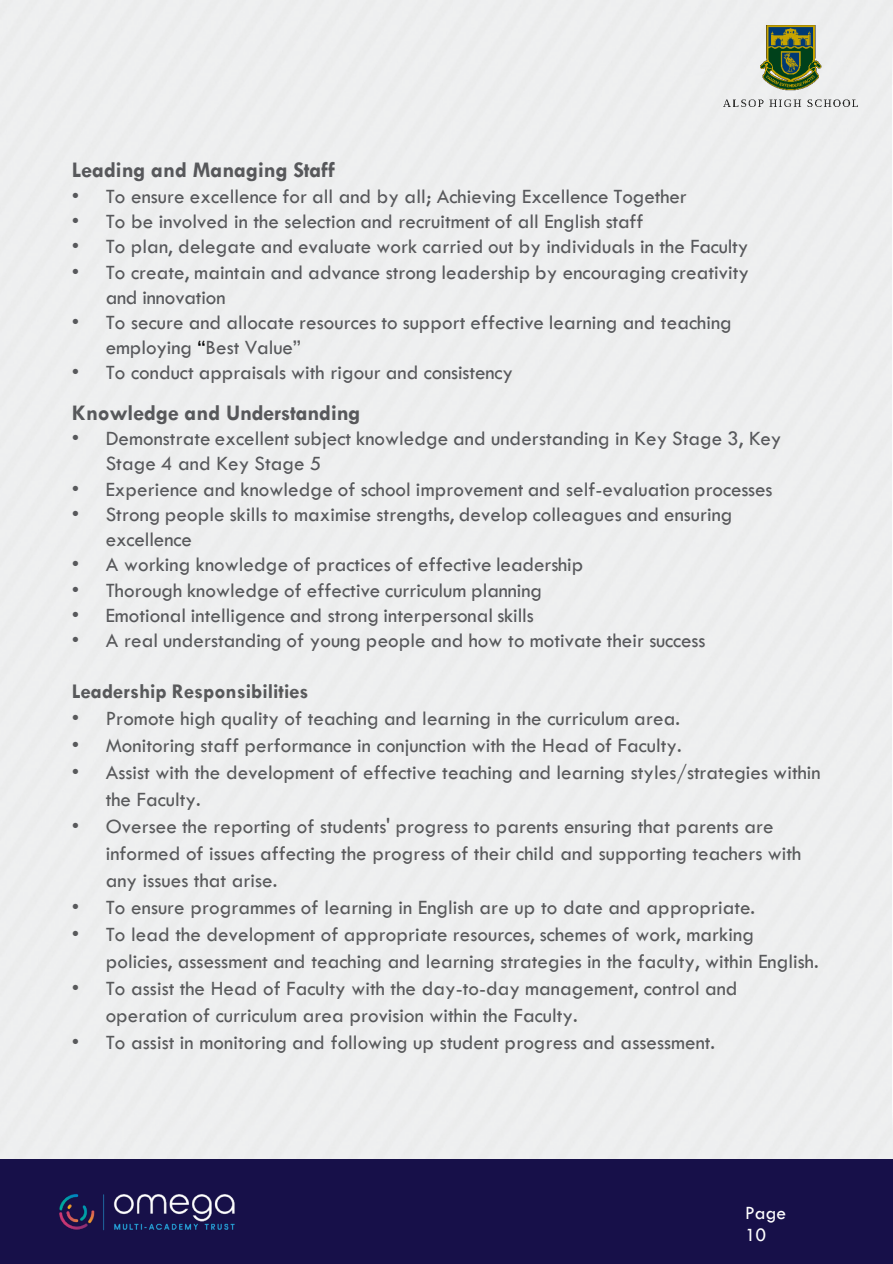
<style>
.page{position:relative;width:893px;height:1264px;background:#fff}
.page>*{position:absolute;margin:0;border:0;box-sizing:border-box;transform-origin:0 0}
.t1{font:700 22.5px "Tw Cen";letter-spacing:-.005em;color:#57585b}
.t2{font:21px/25.2px "Tw Cen";color:#57585b}
.t3{font:21px/27px "Tw Cen";color:#58595b}
.t4{font:700 21px "Tw Cen";color:#58595b}
.t5{font:19.5px/22.5px "Tw Cen";color:#fff}
.s1{font-family:"Arial"}
.s2{color:#000}
</style>
<div class="page">
<div style="left:0;top:0;width:892px;height:1158px;background:#eeeff0"></div>
<div style="left:0;top:1158px;width:892px;height:105px;background:#171049"></div>
<img style="left:59px;top:1194px;width:176px;height:37px">
<img style="left:723px;top:25px;width:134px;height:82px">
<p class="t1" style="left:72px;top:157px;width:265px">Leading and Managing Staff</p>
<p class="t2" style="left:72px;top:183px;width:616px"><span class="s1">•</span> To ensure excellence for all and by all; Achieving Excellence Together</p>
<p class="t2" style="left:72px;top:209px;width:573px"><span class="s1">•</span> To be involved in the selection and recruitment of all English staff</p>
<p class="t2" style="left:72px;top:234px;width:678px"><span class="s1">•</span> To plan, delegate and evaluate work carried out by individuals in the Faculty</p>
<p class="t2" style="left:106px;top:259px;width:645px;text-indent:-34px"><span class="s1">•</span> To create, maintain and advance strong leadership by encouraging creativity and innovation</p>
<p class="t2" style="left:106px;top:309px;width:627px;text-indent:-34px"><span class="s1">•</span> To secure and allocate resources to support effective learning and teaching employing <span class="s2">“</span>Best Value”</p>
<p class="t2" style="left:72px;top:360px;width:442px"><span class="s1">•</span> To conduct appraisals with rigour and consistency</p>
<p class="t1" style="left:72px;top:399px;width:290px">Knowledge and Understanding</p>
<p class="t2" style="left:106px;top:426px;width:677px;text-indent:-34px"><span class="s1">•</span> Demonstrate excellent subject knowledge and understanding in Key Stage 3, Key<br>Stage 4 and Key Stage 5</p>
<p class="t2" style="left:72px;top:476px;width:702px"><span class="s1">•</span> Experience and knowledge of school improvement and self-evaluation processes</p>
<p class="t2" style="left:106px;top:501px;width:628px;text-indent:-34px"><span class="s1">•</span> Strong people skills to maximise strengths, develop colleagues and ensuring excellence</p>
<p class="t2" style="left:72px;top:552px;width:513px"><span class="s1">•</span> A working knowledge of practices of effective leadership</p>
<p class="t2" style="left:72px;top:577px;width:471px"><span class="s1">•</span> Thorough knowledge of effective curriculum planning</p>
<p class="t2" style="left:72px;top:602px;width:463px"><span class="s1">•</span> Emotional intelligence and strong interpersonal skills</p>
<p class="t2" style="left:72px;top:627px;width:635px"><span class="s1">•</span> A real understanding of young people and how to motivate their success</p>
<p class="t4" style="left:72px;top:678px;width:238px">Leadership Responsibilities</p>
<p class="t3" style="left:72px;top:704px;width:609px"><span class="s1">•</span> Promote high quality of teaching and learning in the curriculum area.</p>
<p class="t3" style="left:72px;top:731px;width:611px"><span class="s1">•</span> Monitoring staff performance in conjunction with the Head of Faculty.</p>
<p class="t3" style="left:106px;top:758px;width:716px;text-indent:-34px"><span class="s1">•</span> Assist with the development of effective teaching and learning styles/strategies within the Faculty.</p>
<p class="t3" style="left:106px;top:812px;width:697px;text-indent:-34px"><span class="s1">•</span> Oversee the reporting of students' progress to parents ensuring that parents are informed of issues affecting the progress of their child and supporting teachers with any issues that arise.</p>
<p class="t3" style="left:72px;top:893px;width:684px"><span class="s1">•</span> To ensure programmes of learning in English are up to date and appropriate.</p>
<p class="t3" style="left:106px;top:920px;width:714px;text-indent:-34px"><span class="s1">•</span> To lead the development of appropriate resources, schemes of work, marking policies, assessment and teaching and learning strategies in the faculty, within English.</p>
<p class="t3" style="left:106px;top:974px;width:633px;text-indent:-34px"><span class="s1">•</span> To assist the Head of Faculty with the day-to-day management, control and operation of curriculum area provision within the Faculty.</p>
<p class="t3" style="left:72px;top:1028px;width:644px"><span class="s1">•</span> To assist in monitoring and following up student progress and assessment.</p>
<p class="t5" style="left:745px;top:1200px;width:43px">Page<br>10</p>
</div>
